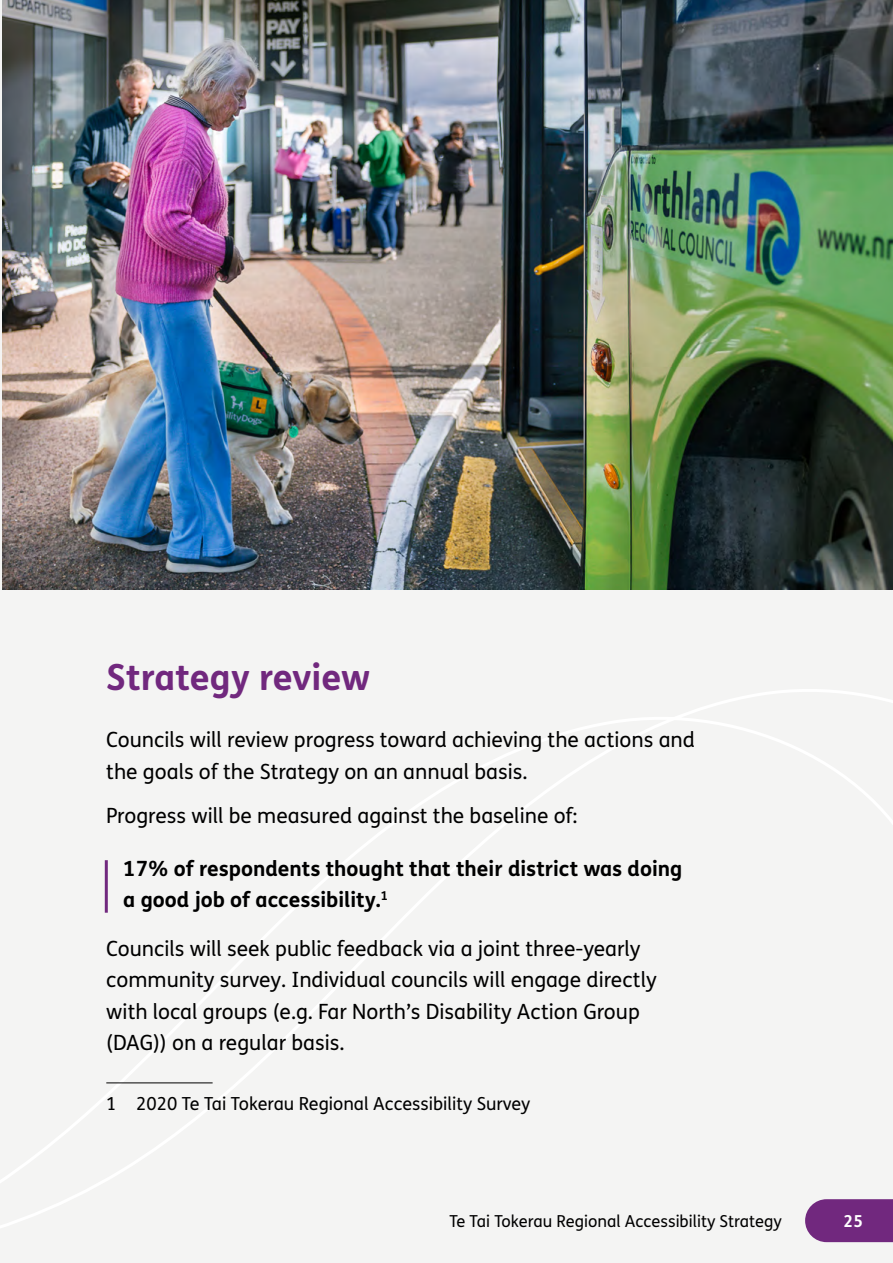
<style>
.page{position:relative;width:893px;height:1263px;background:#f4f4f3}
.page>*{position:absolute;margin:0;border:0;box-sizing:border-box;transform-origin:0 0}
.t1{font:700 36px "FS Me";color:#71287e}
.P_-_Body_Text{font:21px/31.5px "FS Me";color:#000}
.t2{font:700 21px/31.5px "FS Me";color:#000}
.P_-_Footnotes{font:18px "FS Me";color:#000}
.t3{font:16.5px "FS Me";color:#000}
.t4{font:700 16.5px "FS Me";color:#fff}
</style>
<div class="page">
<svg style="left:0;top:689px;width:893px;height:554px"></svg>
<hr style="left:106px;top:1082px;width:107px;height:1px;background:#000">
<hr style="left:105px;top:860px;width:3px;height:53px;background:#71287e">
<img style="left:2px;top:0;width:891px;height:590px">
<svg style="left:805px;top:1199px;width:88px;height:43px;background:#783384"></svg>
<h2 class="t1" style="left:106px;top:650px;width:265px">Strategy review</h2>
<p class="P_-_Body_Text" style="left:106px;top:724px;width:590px">Councils will review progress toward achieving the actions and the goals of the Strategy on an annual basis.</p>
<p class="P_-_Body_Text" style="left:106px;top:800px;width:473px">Progress will be measured against the baseline of:</p>
<p class="t2" style="left:123px;top:852px;width:561px">17% of respondents thought that their district was doing a good job of accessibility.<sup>1</sup></p>
<p class="P_-_Body_Text" style="left:106px;top:932px;width:552px">Councils will seek public feedback via a joint three-yearly community survey. Individual councils will engage directly with local groups (e.g. Far North’s Disability Action Group (DAG)) on a regular basis.</p>
<p class="P_-_Footnotes" style="left:106px;top:1091px;width:425px">1 2020 Te Tai Tokerau Regional Accessibility Survey</p>
<p class="t3" style="left:449px;top:1210px;width:334px">Te Tai Tokerau Regional Accessibility Strategy</p>
<p class="t4" style="left:844px;top:1208px;width:21px">25</p>
</div>
